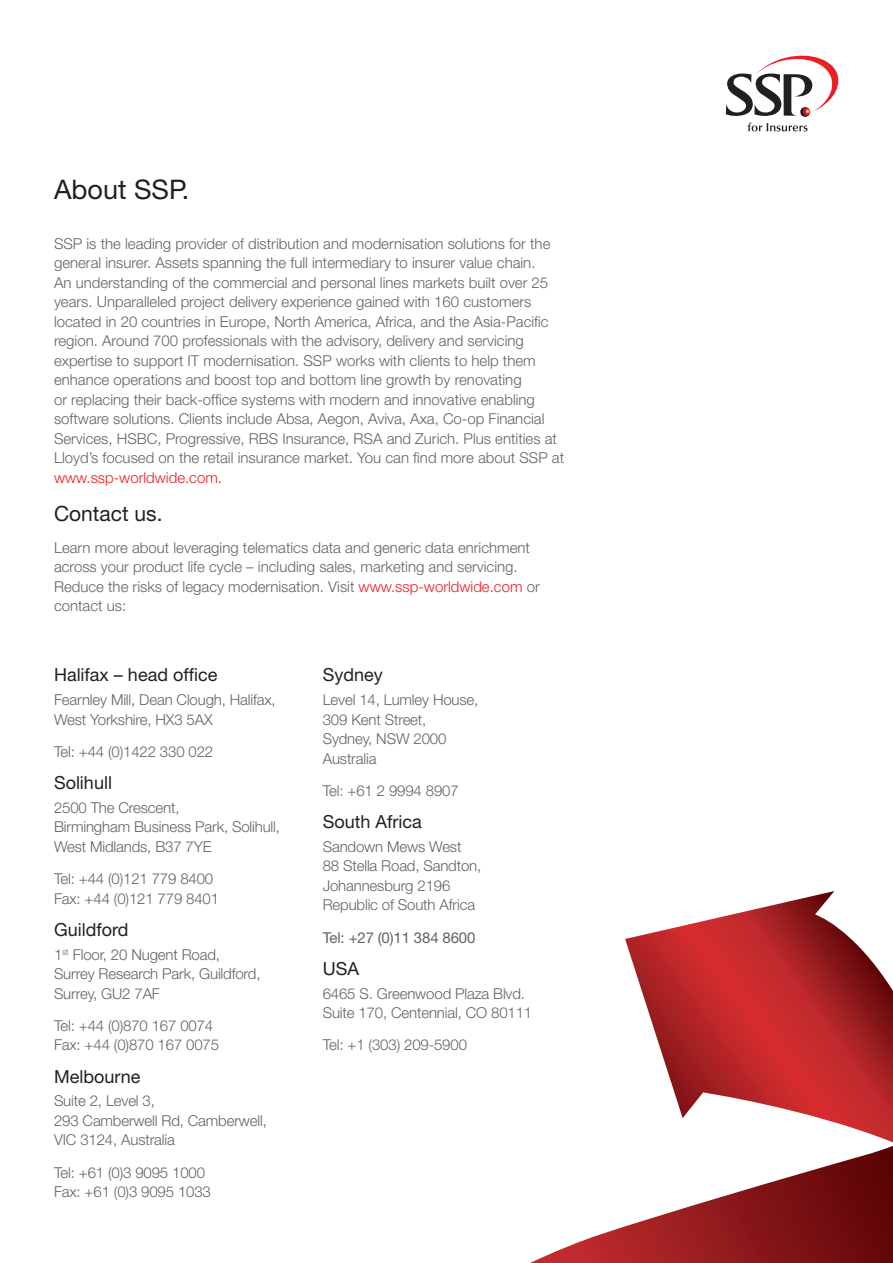
<style>
.page{position:relative;width:893px;height:1263px;background:#fff}
.page>*{position:absolute;margin:0;border:0;box-sizing:border-box;transform-origin:0 0}
.t1{font:27px "Helvetica Neue";color:#231f20}
.t2{font:21px "Helvetica Neue";color:#231f20}
.t3{font:18px "Helvetica Neue";color:#231f20}
.t4{font:300 15px/19.5px "Helvetica Neue";color:#636366}
.t5{font:300 15px "Helvetica Neue";color:#ee1d23}
.t6{font:15px "Helvetica Neue";letter-spacing:-.01em;color:#636366}
.s1{color:#ee1d23}
</style>
<div class="page">
<svg style="left:530px;top:1146px;width:363px;height:117px"></svg>
<svg style="left:625px;top:891px;width:268px;height:251px"></svg>
<svg style="left:726px;top:56px;width:112px;height:75px"></svg>
<h1 class="t1" style="left:54px;top:174px;width:137px">About SSP.</h1>
<p class="t4" style="left:54px;top:233px;width:512px">SSP is the leading provider of distribution and modernisation solutions for the general insurer. Assets spanning the full intermediary to insurer value chain.<br>An understanding of the commercial and personal lines markets built over 25 years. Unparalleled project delivery experience gained with 160 customers located in 20 countries in Europe, North America, Africa, and the Asia-Pacific region. Around 700 professionals with the advisory, delivery and servicing expertise to support IT modernisation. SSP works with clients to help them enhance operations and boost top and bottom line growth by renovating<br>or replacing their back-office systems with modern and innovative enabling software solutions. Clients include Absa, Aegon, Aviva, Axa, Co-op Financial Services, HSBC, Progressive, RBS Insurance, RSA and Zurich. Plus entities at Lloyd’s focused on the retail insurance market. You can find more about SSP at</p>
<p class="t5" style="left:54px;top:468px;width:170px">www.ssp-worldwide.com.</p>
<h2 class="t2" style="left:54px;top:501px;width:110px">Contact us.</h2>
<p class="t4" style="left:54px;top:537px;width:487px">Learn more about leveraging telematics data and generic data enrichment across your product life cycle – including sales, marketing and servicing.<br>Reduce the risks of legacy modernisation. Visit <span class="s1">www.ssp-worldwide.com</span> or contact us:</p>
<p class="t3" style="left:54px;top:664px;width:165px">Halifax – head office</p>
<p class="t4" style="left:54px;top:690px;width:223px">Fearnley Mill, Dean Clough, Halifax,<br>West Yorkshire, HX3 5AX</p>
<p class="t4" style="left:54px;top:741px;width:161px">Tel: +44 (0)1422 330 022</p>
<p class="t3" style="left:54px;top:772px;width:59px">Solihull</p>
<p class="t4" style="left:54px;top:797px;width:228px">2500 The Crescent,<br>Birmingham Business Park, Solihull,<br>West Midlands, B37 7YE</p>
<p class="t4" style="left:54px;top:869px;width:167px">Tel: +44 (0)121 779 8400<br>Fax: +44 (0)121 779 8401</p>
<p class="t3" style="left:54px;top:919px;width:76px">Guildford</p>
<p class="t4" style="left:54px;top:944px;width:208px">1<sup>st</sup> Floor, 20 Nugent Road,<br>Surrey Research Park, Guildford,<br>Surrey, GU2 7AF</p>
<p class="t4" style="left:54px;top:1015px;width:167px">Tel: +44 (0)870 167 0074<br>Fax: +44 (0)870 167 0075</p>
<p class="t3" style="left:54px;top:1065px;width:88px">Melbourne</p>
<p class="t4" style="left:54px;top:1091px;width:214px">Suite 2, Level 3,<br>293 Camberwell Rd, Camberwell,<br>VIC 3124, Australia</p>
<p class="t4" style="left:54px;top:1162px;width:158px">Tel: +61 (0)3 9095 1000<br>Fax: +61 (0)3 9095 1033</p>
<p class="t3" style="left:323px;top:664px;width:62px">Sydney</p>
<p class="t4" style="left:323px;top:690px;width:157px">Level 14, Lumley House,<br>309 Kent Street,<br>Sydney, NSW 2000<br>Australia</p>
<p class="t4" style="left:323px;top:780px;width:137px">Tel: +61 2 9994 8907</p>
<p class="t3" style="left:323px;top:811px;width:100px">South Africa</p>
<p class="t4" style="left:323px;top:836px;width:160px">Sandown Mews West<br>88 Stella Road, Sandton,<br>Johannesburg 2196<br>Republic of South Africa</p>
<p class="t6" style="left:323px;top:928px;width:154px">Tel: +27 (0)11 384 8600</p>
<p class="t3" style="left:323px;top:958px;width:38px">USA</p>
<p class="t4" style="left:323px;top:983px;width:211px">6465 S. Greenwood Plaza Blvd.<br>Suite 170, Centennial, CO 80111</p>
<p class="t4" style="left:323px;top:1035px;width:146px">Tel: +1 (303) 209-5900</p>
</div>
